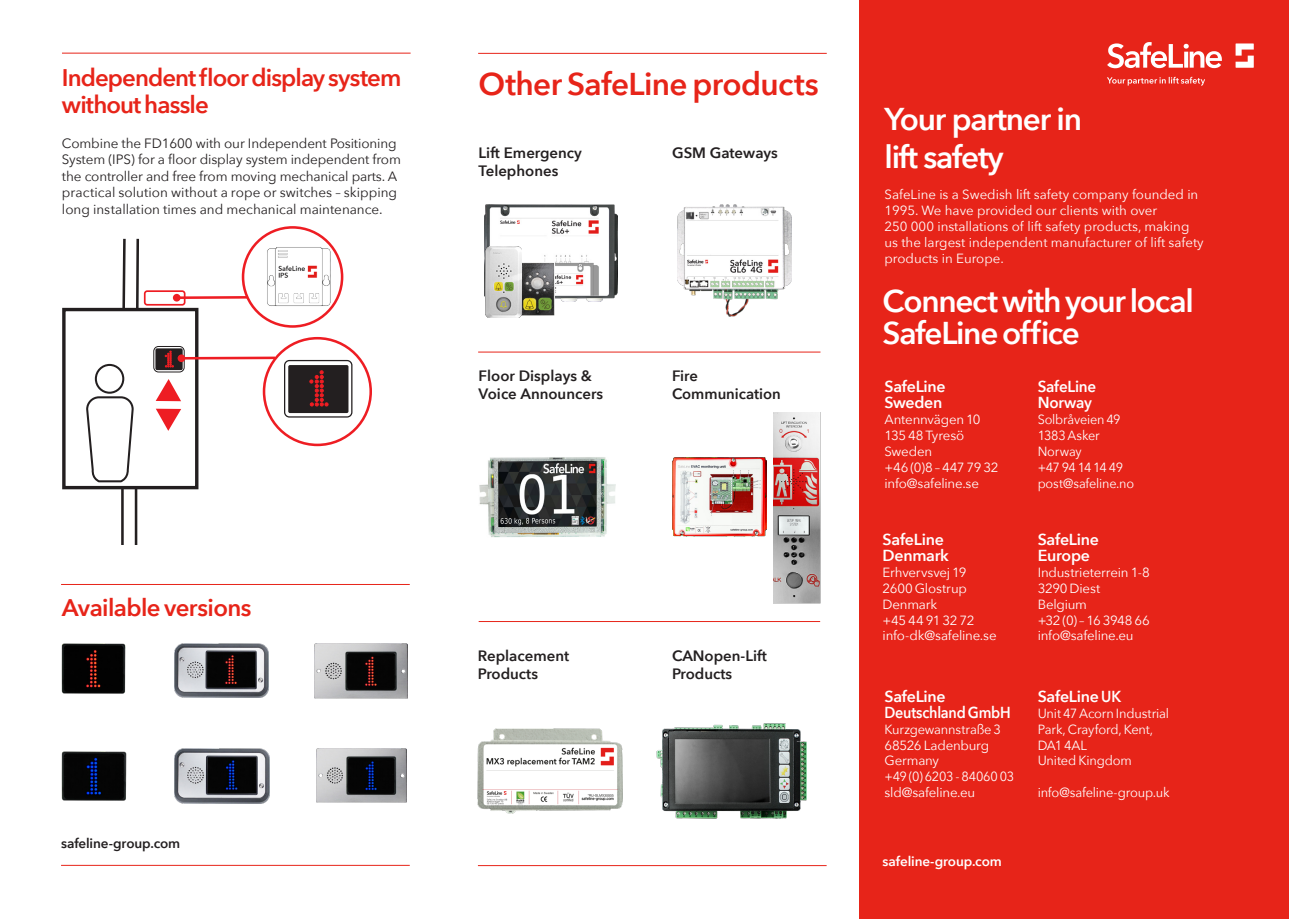
<style>
.page{position:relative;width:1289px;height:919px;background:#fff}
.page>*{position:absolute;margin:0;border:0;box-sizing:border-box;transform-origin:0 0}
.t1{font:600 31.5px/31.5px "Avenir Next";letter-spacing:-.04em;color:#fff}
.t2{font:600 31.5px "Avenir Next";letter-spacing:-.02em;color:#e72419}
.t3{font:600 24px/27px "Avenir Next";letter-spacing:-.035em;color:#e72419}
.t4{font:600 15.9px "Avenir Next";letter-spacing:-.015em;color:#fff}
.t5{font:600 15.9px "Avenir Next";letter-spacing:-.015em;color:#fff;scale:.9 1}
.t6{font:600 15.9px "Avenir Next";letter-spacing:-.015em;color:#fff;scale:.95 1}
.t7{font:600 15px/18px "Avenir Next";color:#231f20}
.t8{font:13.5px/16.5px "Avenir Next";letter-spacing:-.01em;color:#231f20}
.t9{font:600 13.5px "Avenir Next";letter-spacing:-.01em;color:#231f20}
.t10{font:600 13.5px "Avenir Next";letter-spacing:-.01em;color:#fff}
.t11{font:13.35px/15.9px "Avenir Next";letter-spacing:-.01em;color:#fff}
.t12{font:13.35px "Avenir Next";letter-spacing:-.01em;color:#fff;scale:.95 1}
.t13{font:13.35px "Avenir Next";letter-spacing:-.03em;color:#fff}
</style>
<div class="page">
<hr style="left:62px;top:53px;width:348px;height:1px;background:#e72419">
<hr style="left:61px;top:864px;width:349px;height:1px;background:#e72419">
<hr style="left:478px;top:53px;width:348px;height:1px;background:#e72419">
<hr style="left:478px;top:865px;width:348px;height:1px;background:#e72419">
<img style="left:61px;top:643px;width:64px;height:50px">
<img style="left:174px;top:643px;width:94px;height:55px">
<img style="left:315px;top:643px;width:93px;height:55px">
<hr style="left:61px;top:584px;width:349px;height:1px;background:#e72419">
<img style="left:175px;top:748px;width:95px;height:55px">
<img style="left:316px;top:749px;width:90px;height:53px">
<div style="left:859px;top:0;width:429px;height:918px;background:#e72419"></div>
<img style="left:61px;top:751px;width:65px;height:49px">
<img style="left:484px;top:204px;width:133px;height:97px">
<img style="left:773px;top:413px;width:48px;height:190px">
<img style="left:657px;top:723px;width:150px;height:95px">
<img style="left:672px;top:458px;width:94px;height:78px">
<img style="left:522px;top:263px;width:33px;height:52px">
<img style="left:485px;top:246px;width:37px;height:71px">
<img style="left:479px;top:457px;width:136px;height:81px">
<hr style="left:478px;top:352px;width:342px;height:1px;background:#e72419">
<hr style="left:478px;top:621px;width:342px;height:1px;background:#e72419">
<img style="left:478px;top:728px;width:144px;height:85px">
<img style="left:677px;top:204px;width:114px;height:113px">
<svg style="left:1107px;top:42px;width:114px;height:26px"></svg>
<svg style="left:1235px;top:43px;width:18px;height:25px"></svg>
<svg style="left:1107px;top:77px;width:98px;height:9px"></svg>
<div style="left:62px;top:308px;width:136px;height:181px;border:3px solid #231f20"></div>
<div style="left:95px;top:364px;width:29px;height:29px;border:2px solid #231f20;border-radius:50%"></div>
<svg style="left:86px;top:396px;width:48px;height:87px"></svg>
<svg style="left:121px;top:238px;width:6px;height:73px"></svg>
<hr style="left:121px;top:488px;width:3px;height:56px;background:#231f20">
<svg style="left:135px;top:238px;width:5px;height:73px"></svg>
<hr style="left:135px;top:488px;width:2px;height:56px;background:#231f20">
<div style="left:144px;top:290px;width:41px;height:15px;border:2px solid #ee1d23;border-radius:3px"></div>
<div style="left:263px;top:337px;width:109px;height:109px;border:3px solid #ee1d23;border-radius:50%"></div>
<div style="left:242px;top:226px;width:101px;height:102px;border:3px solid #ee1d23;border-radius:50%"></div>
<hr style="left:176px;top:296px;width:72px;height:3px;background:#ee1d23">
<div style="left:173px;top:294px;width:7px;height:7px;background:#ee1d23;border-radius:50%"></div>
<svg style="left:156px;top:379px;width:25px;height:22px"></svg>
<svg style="left:156px;top:408px;width:25px;height:23px"></svg>
<div style="left:153px;top:346px;width:32px;height:26px;border:1px solid #231f20;border-radius:5px"></div>
<div style="left:155px;top:348px;width:28px;height:22px;background:#231f20;border-radius:2px"></div>
<svg style="left:165px;top:351px;width:9px;height:16px"></svg>
<div style="left:285px;top:360px;width:67px;height:57px;background:linear-gradient(to right,#fff,#fff);border-radius:5px"></div>
<div style="left:284px;top:360px;width:68px;height:57px;border:1px solid #231f20;border-radius:5px"></div>
<div style="left:288px;top:365px;width:60px;height:48px;background:#231f20;border-radius:2px"></div>
<svg style="left:309px;top:370px;width:19px;height:36px"></svg>
<hr style="left:181px;top:356px;width:94px;height:3px;background:#ee1d23">
<div style="left:178px;top:354px;width:7px;height:8px;background:#ee1d23;border-radius:50%"></div>
<img style="left:267px;top:245px;width:64px;height:65px">
<p class="t3" style="left:62px;top:63px;width:341px">Independent floor display system without hassle</p>
<p class="t8" style="left:62px;top:134px;width:340px">Combine the FD1600 with our Independent Positioning System (IPS) for a floor display system independent from the controller and free from moving mechanical parts. A practical solution without a rope or switches – skipping long installation times and mechanical maintenance.</p>
<p class="t3" style="left:62px;top:593px;width:191px">Available versions</p>
<p class="t9" style="left:61px;top:832px;width:121px">safeline-group.com</p>
<p class="t2" style="left:478px;top:57px;width:342px">Other SafeLine products</p>
<p class="t7" style="left:478px;top:143px;width:105px">Lift Emergency<br>Telephones</p>
<p class="t7" style="left:672px;top:143px;width:107px">GSM Gateways</p>
<p class="t7" style="left:478px;top:366px;width:126px">Floor Displays &amp;<br>Voice Announcers</p>
<p class="t7" style="left:672px;top:366px;width:110px">Fire<br>Communication</p>
<p class="t7" style="left:478px;top:646px;width:93px">Replacement<br>Products</p>
<p class="t7" style="left:672px;top:646px;width:96px">CANopen-Lift<br>Products</p>
<p class="t1" style="left:884px;top:100px;width:199px;line-height:37.8px">Your partner in lift safety</p>
<p class="t11" style="left:884px;top:186px;width:321px">SafeLine is a Swedish lift safety company founded in 1995. We have provided our clients with over<br>250 000 installations of lift safety products, making us the largest independent manufacturer of lift safety products in Europe.</p>
<p class="t1" style="left:882px;top:285px;width:313px">Connect with your local<br>SafeLine office</p>
<p class="t4" style="left:884px;top:373px;width:63px">SafeLine</p>
<p class="t4" style="left:884px;top:389px;width:59px">Sweden</p>
<p class="t11" style="left:884px;top:411px;width:98px">Antennvägen 10</p>
<p class="t11" style="left:884px;top:427px;width:115px">135 48 Tyresö<br>Sweden<br>+46 (0)8 – 447 79 32</p>
<p class="t11" style="left:884px;top:474px;width:96px">info@safeline.se</p>
<p class="t4" style="left:882px;top:525px;width:63px">SafeLine</p>
<p class="t4" style="left:882px;top:541px;width:68px">Denmark</p>
<p class="t11" style="left:882px;top:563px;width:85px">Erhvervsvej 19</p>
<p class="t11" style="left:882px;top:579px;width:86px">2600 Glostrup</p>
<p class="t11" style="left:882px;top:595px;width:56px">Denmark</p>
<p class="t11" style="left:882px;top:611px;width:93px">+45 44 91 32 72</p>
<p class="t11" style="left:882px;top:627px;width:115px">info-dk@safeline.se</p>
<p class="t4" style="left:884px;top:682px;width:63px">SafeLine</p>
<p class="t5" style="left:884px;top:698px;width:142px">Deutschland GmbH</p>
<p class="t11" style="left:884px;top:720px;width:118px">Kurzgewannstraße 3</p>
<p class="t11" style="left:884px;top:736px;width:106px">68526 Ladenburg</p>
<p class="t11" style="left:884px;top:752px;width:131px">Germany<br>+49 (0) 6203 - 84060 03</p>
<p class="t11" style="left:884px;top:784px;width:92px">sld@safeline.eu</p>
<p class="t10" style="left:882px;top:849px;width:121px">safeline-group.com</p>
<p class="t6" style="left:1037px;top:373px;width:63px">SafeLine</p>
<p class="t6" style="left:1037px;top:389px;width:58px">Norway</p>
<p class="t12" style="left:1037px;top:408px;width:89px">Solbråveien 49</p>
<p class="t12" style="left:1037px;top:424px;width:67px">1383 Asker</p>
<p class="t12" style="left:1037px;top:440px;width:48px">Norway</p>
<p class="t12" style="left:1037px;top:456px;width:91px">+47 94 14 14 49</p>
<p class="t12" style="left:1037px;top:472px;width:103px">post@safeline.no</p>
<p class="t4" style="left:1037px;top:525px;width:63px">SafeLine</p>
<p class="t4" style="left:1037px;top:541px;width:54px">Europe</p>
<p class="t11" style="left:1037px;top:563px;width:114px">Industrieterrein 1-8</p>
<p class="t11" style="left:1037px;top:579px;width:64px">3290 Diest</p>
<p class="t11" style="left:1037px;top:595px;width:51px">Belgium</p>
<p class="t13" style="left:1037px;top:608px;width:113px">+32 (0) – 16 3948 66</p>
<p class="t11" style="left:1037px;top:627px;width:97px">info@safeline.eu</p>
<p class="t4" style="left:1037px;top:682px;width:85px">SafeLine UK</p>
<p class="t11" style="left:1037px;top:704px;width:133px">Unit 47 Acorn Industrial<br>Park, Crayford, Kent,<br>DA1 4AL</p>
<p class="t11" style="left:1037px;top:752px;width:95px">United Kingdom</p>
<p class="t11" style="left:1037px;top:784px;width:133px">info@safeline-group.uk</p>
</div>
